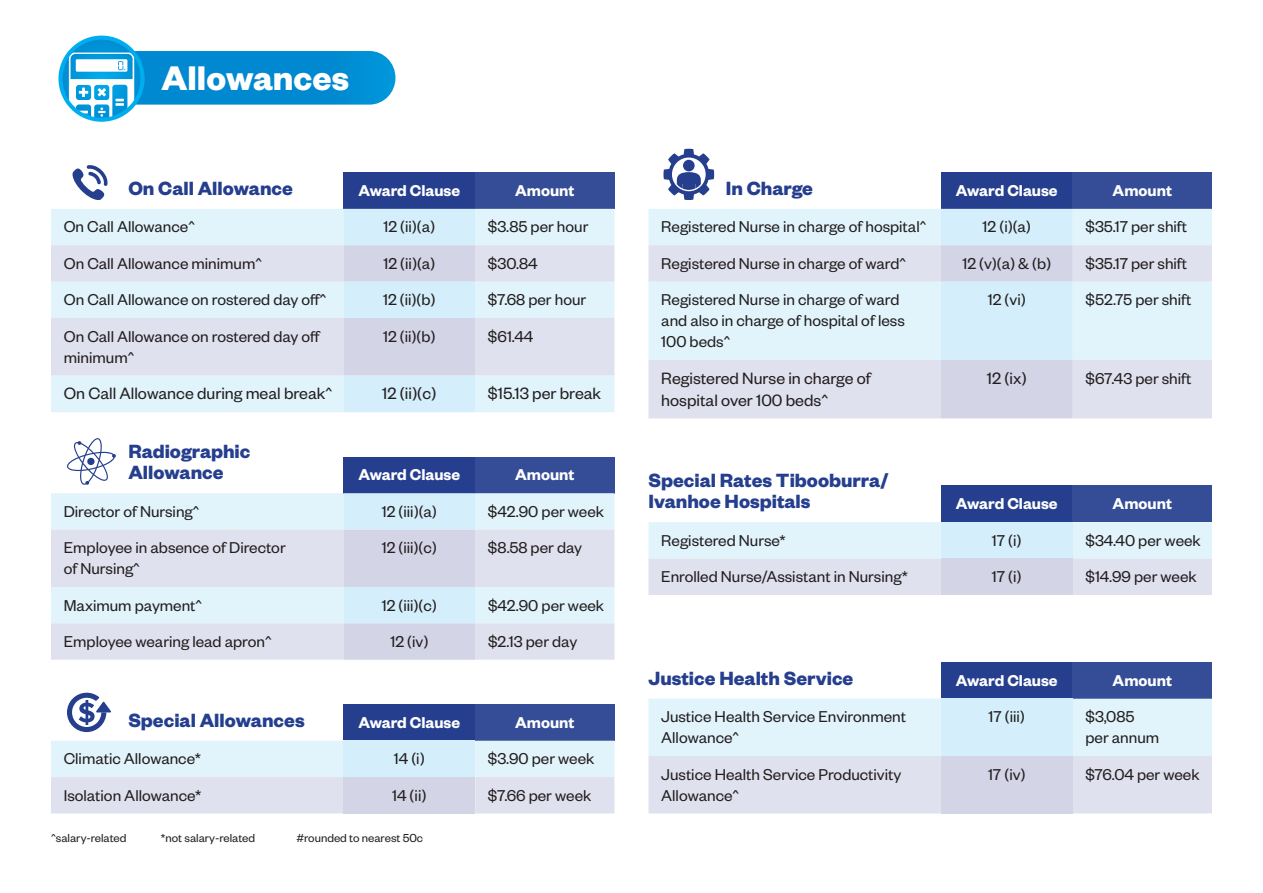
<style>
.page{position:relative;width:1263px;height:893px;background:#fff}
.page>*{position:absolute;margin:0;border:0;box-sizing:border-box;transform-origin:0 0}
.t1{font:700 37.5px "Founders Grotesk";color:#fff}
.t2{font:700 21px/21px "Founders Grotesk";color:#253f8e}
.t3{font:18px/21.6px "Founders Grotesk";color:#231f20}
.t4{font:17.25px/21px "Founders Grotesk";color:#231f20}
.t5{font:600 17.25px "Founders Grotesk";color:#fff}
.t6{font:12.75px "Founders Grotesk";color:#231f20}
</style>
<div class="page">
<svg style="left:61px;top:38px;width:82px;height:82px"></svg>
<svg style="left:69px;top:51px;width:326px;height:71px"></svg>
<div style="left:58px;top:36px;width:87px;height:86px;border:4px solid #00aeef;border-radius:50%"></div>
<div style="left:343px;top:172px;width:132px;height:37px;background:#253f8e"></div>
<div style="left:475px;top:172px;width:139px;height:37px;background:#354d96"></div>
<div style="left:51px;top:209px;width:563px;height:203px;background:#e1f4fc"></div>
<svg style="left:51px;top:245px;width:563px;height:130px;background:#e0e6f1"></svg>
<svg style="left:343px;top:209px;width:132px;height:203px;background:#d4e2f1"></svg>
<div style="left:343px;top:457px;width:132px;height:36px;background:#253f8e"></div>
<div style="left:475px;top:457px;width:139px;height:36px;background:#354d96"></div>
<div style="left:51px;top:493px;width:563px;height:37px;background:#e1f4fc"></div>
<svg style="left:51px;top:530px;width:563px;height:130px;background:#e0e6f1"></svg>
<svg style="left:343px;top:493px;width:132px;height:167px;background:#d4dfef"></svg>
<div style="left:343px;top:704px;width:132px;height:37px;background:#253f8e"></div>
<div style="left:475px;top:704px;width:139px;height:37px;background:#354d96"></div>
<svg style="left:51px;top:741px;width:563px;height:72px;background:#deebf5"></svg>
<div style="left:343px;top:777px;width:132px;height:36px;background:#d4d4e7"></div>
<div style="left:941px;top:172px;width:132px;height:37px;background:#253f8e"></div>
<div style="left:1073px;top:172px;width:139px;height:37px;background:#354d96"></div>
<div style="left:648px;top:209px;width:564px;height:36px;background:#e1f4fc"></div>
<svg style="left:648px;top:245px;width:564px;height:173px;background:#e1eaf4"></svg>
<svg style="left:941px;top:209px;width:132px;height:209px;background:#d4e2f1"></svg>
<div style="left:941px;top:486px;width:132px;height:36px;background:#253f8e"></div>
<div style="left:1073px;top:486px;width:139px;height:36px;background:#354d96"></div>
<svg style="left:648px;top:517px;width:564px;height:78px;background:#dae6f2"></svg>
<div style="left:941px;top:559px;width:132px;height:36px;background:#d4d4e7"></div>
<div style="left:941px;top:662px;width:132px;height:37px;background:#253f8e"></div>
<div style="left:1073px;top:662px;width:139px;height:37px;background:#354d96"></div>
<svg style="left:648px;top:699px;width:564px;height:114px;background:#deebf5"></svg>
<div style="left:941px;top:756px;width:132px;height:57px;background:#d4d4e7"></div>
<svg style="left:72px;top:165px;width:36px;height:35px"></svg>
<svg style="left:67px;top:693px;width:44px;height:39px"></svg>
<svg style="left:67px;top:438px;width:49px;height:47px"></svg>
<svg style="left:663px;top:149px;width:51px;height:51px"></svg>
<div style="left:672px;top:158px;width:34px;height:33px;border:1px solid #fff;border-radius:50%"></div>
<h1 class="t1" style="left:162px;top:54px;width:189px">Allowances</h1>
<p class="t2" style="left:128px;top:177px;width:166px">On Call Allowance</p>
<p class="t5" style="left:358px;top:180px;width:103px">Award Clause</p>
<p class="t5" style="left:515px;top:180px;width:61px">Amount</p>
<p class="t4" style="left:64px;top:216px;width:133px">On Call Allowance^</p>
<p class="t4" style="left:383px;top:216px;width:53px">12 (ii)(a)</p>
<p class="t4" style="left:488px;top:216px;width:102px">$3.85 per hour</p>
<p class="t4" style="left:64px;top:252px;width:200px">On Call Allowance minimum^</p>
<p class="t4" style="left:383px;top:252px;width:53px">12 (ii)(a)</p>
<p class="t4" style="left:488px;top:252px;width:51px">$30.84</p>
<p class="t4" style="left:64px;top:288px;width:264px">On Call Allowance on rostered day off^</p>
<p class="t4" style="left:383px;top:288px;width:54px">12 (ii)(b)</p>
<p class="t4" style="left:488px;top:288px;width:100px">$7.68 per hour</p>
<p class="t4" style="left:64px;top:325px;width:259px">On Call Allowance on rostered day off minimum^</p>
<p class="t4" style="left:383px;top:325px;width:54px">12 (ii)(b)</p>
<p class="t4" style="left:488px;top:325px;width:47px">$61.44</p>
<p class="t3" style="left:64px;top:382px;width:270px">On Call Allowance during meal break^</p>
<p class="t3" style="left:382px;top:382px;width:56px">12 (ii)(c)</p>
<p class="t3" style="left:488px;top:382px;width:115px">$15.13 per break</p>
<p class="t2" style="left:128px;top:440px;width:124px">Radiographic<br>Allowance</p>
<p class="t5" style="left:358px;top:464px;width:103px">Award Clause</p>
<p class="t5" style="left:515px;top:464px;width:61px">Amount</p>
<p class="t4" style="left:64px;top:500px;width:137px">Director of Nursing^</p>
<p class="t4" style="left:382px;top:500px;width:57px">12 (iii)(a)</p>
<p class="t4" style="left:488px;top:500px;width:118px">$42.90 per week</p>
<p class="t4" style="left:64px;top:536px;width:223px">Employee in absence of Director of Nursing^</p>
<p class="t4" style="left:382px;top:536px;width:57px">12 (iii)(c)</p>
<p class="t4" style="left:488px;top:536px;width:96px">$8.58 per day</p>
<p class="t4" style="left:64px;top:594px;width:140px">Maximum payment^</p>
<p class="t4" style="left:382px;top:594px;width:57px">12 (iii)(c)</p>
<p class="t4" style="left:488px;top:594px;width:118px">$42.90 per week</p>
<p class="t4" style="left:64px;top:630px;width:209px">Employee wearing lead apron^</p>
<p class="t4" style="left:390px;top:630px;width:39px">12 (iv)</p>
<p class="t4" style="left:488px;top:630px;width:91px">$2.13 per day</p>
<p class="t2" style="left:128px;top:709px;width:178px">Special Allowances</p>
<p class="t5" style="left:358px;top:711px;width:103px">Award Clause</p>
<p class="t5" style="left:515px;top:711px;width:61px">Amount</p>
<p class="t4" style="left:64px;top:747px;width:139px">Climatic Allowance*</p>
<p class="t4" style="left:394px;top:747px;width:32px">14 (i)</p>
<p class="t4" style="left:488px;top:747px;width:108px">$3.90 per week</p>
<p class="t4" style="left:64px;top:784px;width:139px">Isolation Allowance*</p>
<p class="t4" style="left:392px;top:784px;width:36px">14 (ii)</p>
<p class="t4" style="left:488px;top:784px;width:105px">$7.66 per week</p>
<p class="t6" style="left:51px;top:830px;width:77px">^salary-related</p>
<p class="t6" style="left:161px;top:830px;width:96px">*not salary-related</p>
<p class="t6" style="left:296px;top:830px;width:128px">#rounded to nearest 50c</p>
<p class="t2" style="left:726px;top:177px;width:89px">In Charge</p>
<p class="t5" style="left:956px;top:180px;width:103px">Award Clause</p>
<p class="t5" style="left:1112px;top:180px;width:61px">Amount</p>
<p class="t4" style="left:661px;top:216px;width:266px">Registered Nurse in charge of hospital^</p>
<p class="t4" style="left:982px;top:216px;width:50px">12 (i)(a)</p>
<p class="t4" style="left:1085px;top:216px;width:103px">$35.17 per shift</p>
<p class="t4" style="left:661px;top:252px;width:246px">Registered Nurse in charge of ward^</p>
<p class="t4" style="left:962px;top:252px;width:90px">12 (v)(a) &amp; (b)</p>
<p class="t4" style="left:1085px;top:252px;width:103px">$35.17 per shift</p>
<p class="t4" style="left:661px;top:288px;width:245px">Registered Nurse in charge of ward and also in charge of hospital of less<br>100 beds^</p>
<p class="t4" style="left:988px;top:288px;width:39px">12 (vi)</p>
<p class="t4" style="left:1085px;top:288px;width:108px">$52.75 per shift</p>
<p class="t3" style="left:661px;top:367px;width:211px">Registered Nurse in charge of hospital over 100 beds^</p>
<p class="t3" style="left:987px;top:367px;width:41px">12 (ix)</p>
<p class="t4" style="left:1085px;top:367px;width:108px">$67.43 per shift</p>
<p class="t2" style="left:648px;top:469px;width:241px">Special Rates Tibooburra/<br>Ivanhoe Hospitals</p>
<p class="t5" style="left:956px;top:493px;width:103px">Award Clause</p>
<p class="t5" style="left:1112px;top:493px;width:61px">Amount</p>
<p class="t4" style="left:661px;top:529px;width:126px">Registered Nurse*</p>
<p class="t4" style="left:992px;top:529px;width:31px">17 (i)</p>
<p class="t4" style="left:1085px;top:529px;width:117px">$34.40 per week</p>
<p class="t4" style="left:661px;top:565px;width:248px">Enrolled Nurse/Assistant in Nursing*</p>
<p class="t4" style="left:992px;top:565px;width:31px">17 (i)</p>
<p class="t4" style="left:1085px;top:565px;width:113px">$14.99 per week</p>
<p class="t2" style="left:648px;top:667px;width:206px">Justice Health Service</p>
<p class="t5" style="left:956px;top:669px;width:103px">Award Clause</p>
<p class="t5" style="left:1112px;top:669px;width:61px">Amount</p>
<p class="t4" style="left:661px;top:705px;width:246px">Justice Health Service Environment<br>Allowance^</p>
<p class="t4" style="left:988px;top:705px;width:38px">17 (iii)</p>
<p class="t4" style="left:1085px;top:705px;width:75px">$3,085 per annum</p>
<p class="t4" style="left:661px;top:763px;width:242px">Justice Health Service Productivity<br>Allowance^</p>
<p class="t4" style="left:988px;top:763px;width:39px">17 (iv)</p>
<p class="t4" style="left:1085px;top:763px;width:116px">$76.04 per week</p>
</div>
